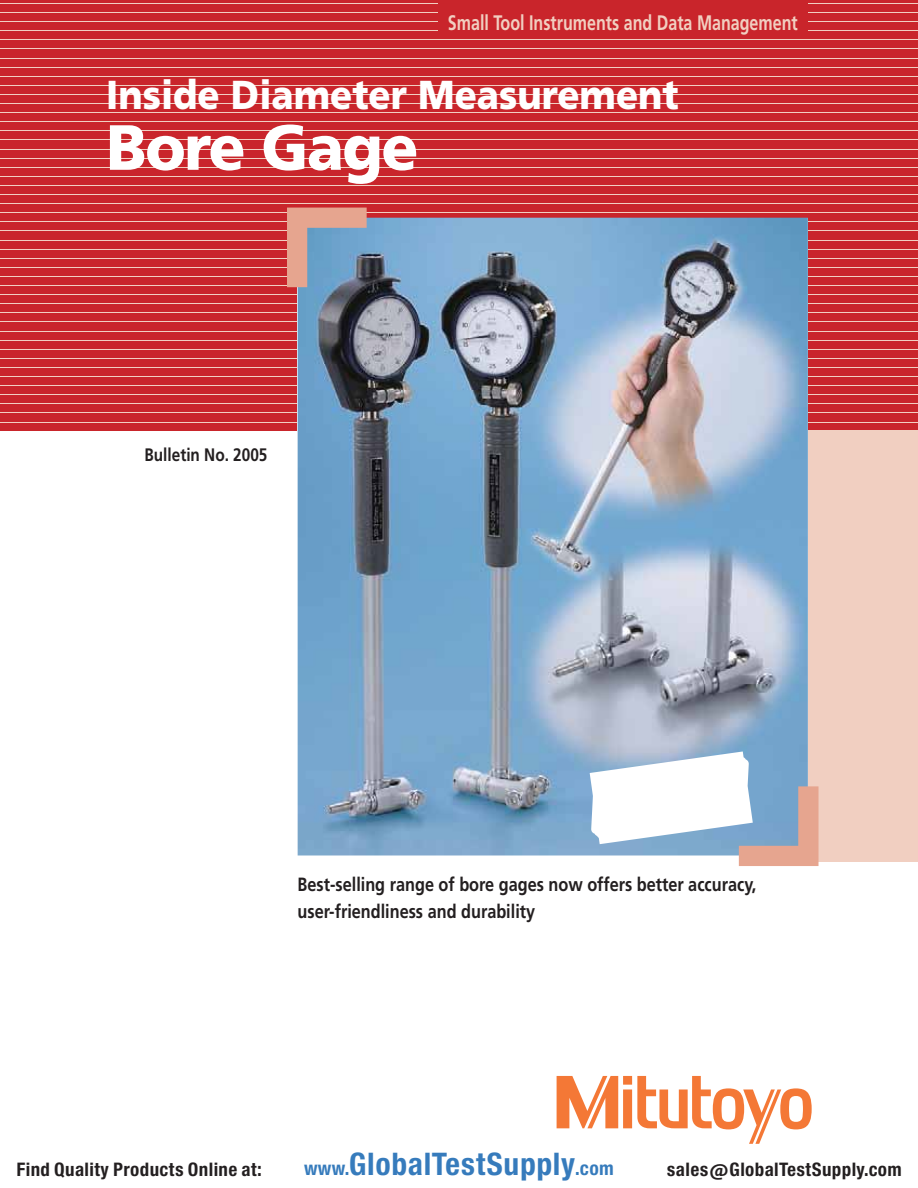
<style>
.page{position:relative;width:918px;height:1188px;background:#fff}
.page>*{position:absolute;margin:0;border:0;box-sizing:border-box;transform-origin:0 0}
.t1{font:900 63.75px "Mitutoyo Frutiger";letter-spacing:-.025em;color:#fff}
.t2{font:900 40.35px "Mitutoyo Frutiger";color:#fff;scale:.95 1}
.t3{font:29.7px "Europa Gro Nr 2 SBOP Bol Con";letter-spacing:.02em;color:#367bbc}
.t4{font:700 21px "Mitutoyo Frutiger";color:#f1cfc1;scale:.9 1}
.t5{font:700 19.2px/26.8px "Mitutoyo Frutiger";color:#231f20}
.t6{font:700 18px "Mitutoyo Frutiger";color:#231f20}
.t7{font:17.85px "Europa Gro Nr 2 SBOP Bol Con";letter-spacing:.02em;color:#231f20}
.s1{font-size:18.3px}
</style>
<div class="page">
<div style="left:0;top:0;width:918px;height:430px;background:#c9252b"></div>
<hr style="left:0;top:3px;width:918px;height:1px;background:#f1cfc1">
<hr style="left:0;top:12px;width:918px;height:1px;background:#f1cfc1">
<hr style="left:0;top:21px;width:918px;height:1px;background:#f1cfc1">
<hr style="left:0;top:30px;width:918px;height:1px;background:#f1cfc1">
<hr style="left:0;top:39px;width:918px;height:1px;background:#f1cfc1">
<hr style="left:0;top:49px;width:918px;height:1px;background:#f1cfc1">
<hr style="left:0;top:58px;width:918px;height:1px;background:#f1cfc1">
<hr style="left:0;top:67px;width:918px;height:1px;background:#f1cfc1">
<hr style="left:0;top:76px;width:918px;height:1px;background:#f1cfc1">
<hr style="left:0;top:85px;width:918px;height:1px;background:#f1cfc1">
<hr style="left:0;top:94px;width:918px;height:1px;background:#f1cfc1">
<hr style="left:0;top:103px;width:918px;height:1px;background:#f1cfc1">
<hr style="left:0;top:112px;width:918px;height:1px;background:#f1cfc1">
<hr style="left:0;top:121px;width:918px;height:1px;background:#f1cfc1">
<hr style="left:0;top:130px;width:918px;height:1px;background:#f1cfc1">
<hr style="left:0;top:140px;width:918px;height:1px;background:#f1cfc1">
<hr style="left:0;top:149px;width:918px;height:1px;background:#f1cfc1">
<hr style="left:0;top:158px;width:918px;height:1px;background:#f1cfc1">
<hr style="left:0;top:167px;width:918px;height:1px;background:#f1cfc1">
<hr style="left:0;top:176px;width:918px;height:1px;background:#f1cfc1">
<hr style="left:0;top:185px;width:918px;height:1px;background:#f1cfc1">
<hr style="left:0;top:194px;width:918px;height:1px;background:#f1cfc1">
<hr style="left:0;top:203px;width:918px;height:1px;background:#f1cfc1">
<hr style="left:0;top:212px;width:918px;height:1px;background:#f1cfc1">
<hr style="left:0;top:221px;width:918px;height:1px;background:#f1cfc1">
<hr style="left:0;top:231px;width:918px;height:1px;background:#f1cfc1">
<hr style="left:0;top:240px;width:918px;height:1px;background:#f1cfc1">
<hr style="left:0;top:249px;width:918px;height:1px;background:#f1cfc1">
<hr style="left:0;top:258px;width:918px;height:1px;background:#f1cfc1">
<hr style="left:0;top:267px;width:918px;height:1px;background:#f1cfc1">
<hr style="left:0;top:276px;width:918px;height:1px;background:#f1cfc1">
<hr style="left:0;top:285px;width:918px;height:1px;background:#f1cfc1">
<hr style="left:0;top:294px;width:918px;height:1px;background:#f1cfc1">
<hr style="left:0;top:303px;width:918px;height:1px;background:#f1cfc1">
<hr style="left:0;top:312px;width:918px;height:1px;background:#f1cfc1">
<hr style="left:0;top:322px;width:918px;height:1px;background:#f1cfc1">
<hr style="left:0;top:331px;width:918px;height:1px;background:#f1cfc1">
<hr style="left:0;top:340px;width:918px;height:1px;background:#f1cfc1">
<hr style="left:0;top:349px;width:918px;height:1px;background:#f1cfc1">
<hr style="left:0;top:358px;width:918px;height:1px;background:#f1cfc1">
<hr style="left:0;top:367px;width:918px;height:1px;background:#f1cfc1">
<hr style="left:0;top:376px;width:918px;height:1px;background:#f1cfc1">
<hr style="left:0;top:385px;width:918px;height:1px;background:#f1cfc1">
<hr style="left:0;top:394px;width:918px;height:1px;background:#f1cfc1">
<hr style="left:0;top:403px;width:918px;height:1px;background:#f1cfc1">
<hr style="left:0;top:413px;width:918px;height:1px;background:#f1cfc1">
<hr style="left:0;top:422px;width:918px;height:1px;background:#f1cfc1">
<div style="left:808px;top:430px;width:110px;height:432px;background:#f1cfc1"></div>
<img style="left:298px;top:218px;width:510px;height:637px">
<svg style="left:287px;top:208px;width:80px;height:79px;background:#a09ea9"></svg>
<svg style="left:739px;top:786px;width:80px;height:80px;background:#b0aab4"></svg>
<div style="left:438px;top:0;width:370px;height:36px;background:#c9252b"></div>
<svg style="left:557px;top:1076px;width:255px;height:68px"></svg>
<p class="t4" style="left:448px;top:12px;width:390px">Small Tool Instruments and Data Management</p>
<h2 class="t2" style="left:106px;top:76px;width:604px">Inside Diameter Measurement</h2>
<h1 class="t1" style="left:106px;top:117px;width:314px">Bore Gage</h1>
<p class="t6" style="left:145px;top:446px;width:124px">Bulletin No. 2005</p>
<p class="t5" style="left:298px;top:872px;width:460px">Best-selling range of bore gages now offers better accuracy, user-friendliness and durability</p>
<p class="t7" style="left:16px;top:1159px;width:247px">Find Quality Products Online at:</p>
<h3 class="t3" style="left:304px;top:1147px;width:311px"><span class="s1">www.</span>GlobalTestSupply<span class="s1">.com</span></h3>
<p class="t7" style="left:667px;top:1159px;width:236px">sales@GlobalTestSupply.com</p>
</div>
